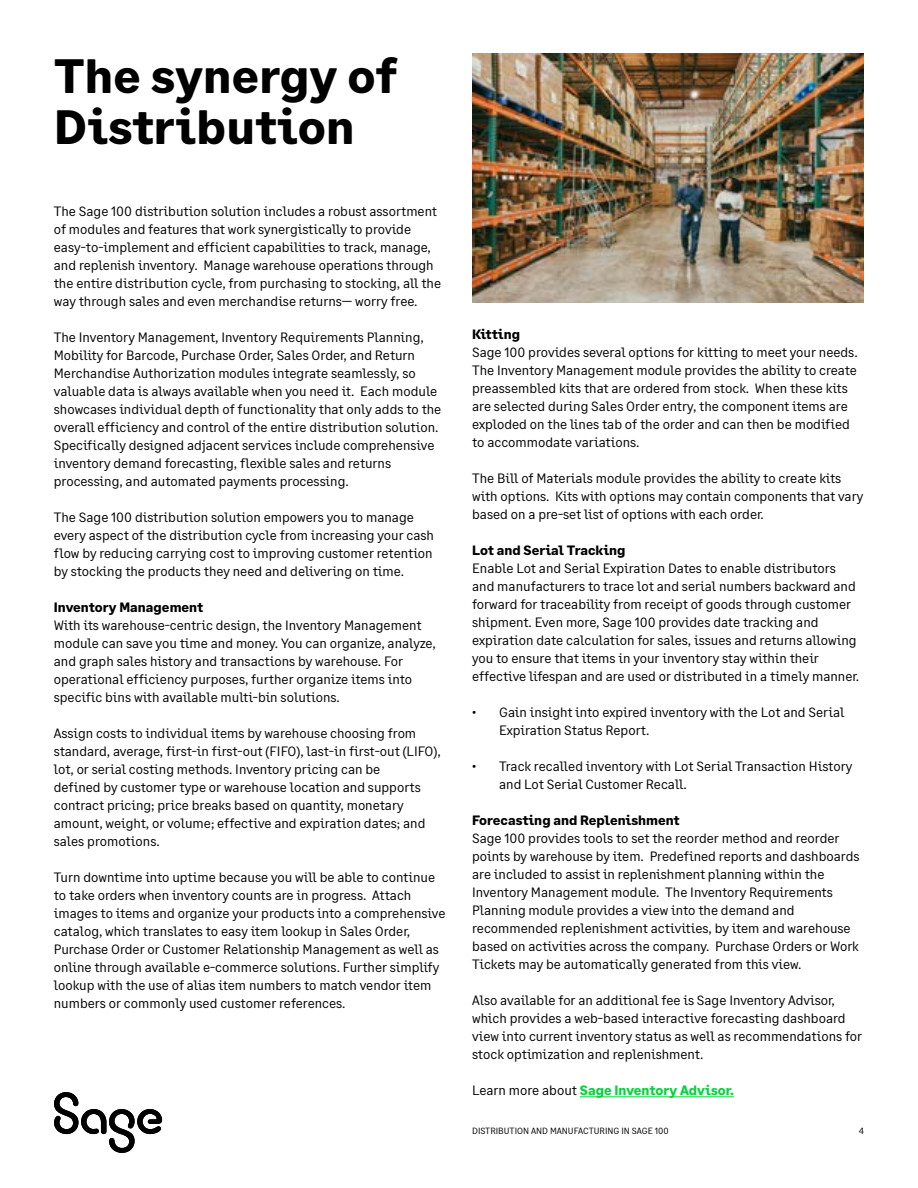
<style>
.page{position:relative;width:918px;height:1188px;background:#fff}
.page>*{position:absolute;margin:0;border:0;box-sizing:border-box;transform-origin:0 0}
.t1{font:700 48px/51px "Sage Text";letter-spacing:.005em;color:#000}
.t2{font:13.5px/18px "Sage Text";color:#000}
.t3{font:700 13.5px "Sage Text";color:#000}
.t4{font:700 13.5px "Sage Text";color:#00d639}
.t5{font:9px "Sage Text";color:#000}
.s1{font-weight:400;color:#000}
</style>
<div class="page">
<hr style="left:580px;top:1096px;width:154px;height:1px;background:#00d639">
<img style="left:472px;top:54px;width:392px;height:248px">
<svg style="left:54px;top:1092px;width:108px;height:61px"></svg>
<h1 class="t1" style="left:54px;top:51px;width:345px">The synergy of<br>Distribution</h1>
<p class="t2" style="left:54px;top:203px;width:389px">The Sage 100 distribution solution includes a robust assortment of modules and features that work synergistically to provide easy-to-implement and efficient capabilities to track, manage, and replenish inventory. Manage warehouse operations through the entire distribution cycle, from purchasing to stocking, all the way through sales and even merchandise returns— worry free.</p>
<p class="t2" style="left:54px;top:329px;width:389px">The Inventory Management, Inventory Requirements Planning, Mobility for Barcode, Purchase Order, Sales Order, and Return Merchandise Authorization modules integrate seamlessly, so valuable data is always available when you need it. Each module showcases individual depth of functionality that only adds to the overall efficiency and control of the entire distribution solution.<br>Specifically designed adjacent services include comprehensive inventory demand forecasting, flexible sales and returns processing, and automated payments processing.</p>
<p class="t2" style="left:54px;top:508px;width:382px">The Sage 100 distribution solution empowers you to manage every aspect of the distribution cycle from increasing your cash flow by reducing carrying cost to improving customer retention by stocking the products they need and delivering on time.</p>
<p class="t3" style="left:54px;top:599px;width:151px">Inventory Management</p>
<p class="t2" style="left:54px;top:616px;width:383px">With its warehouse-centric design, the Inventory Management module can save you time and money. You can organize, analyze, and graph sales history and transactions by warehouse. For operational efficiency purposes, further organize items into specific bins with available multi-bin solutions.</p>
<p class="t2" style="left:54px;top:724px;width:388px">Assign costs to individual items by warehouse choosing from standard, average, first-in first-out (FIFO), last-in first-out (LIFO), lot, or serial costing methods. Inventory pricing can be<br>defined by customer type or warehouse location and supports contract pricing; price breaks based on quantity, monetary amount, weight, or volume; effective and expiration dates; and sales promotions.</p>
<p class="t2" style="left:54px;top:868px;width:393px">Turn downtime into uptime because you will be able to continue to take orders when inventory counts are in progress. Attach images to items and organize your products into a comprehensive catalog, which translates to easy item lookup in Sales Order, Purchase Order or Customer Relationship Management as well as online through available e-commerce solutions. Further simplify lookup with the use of alias item numbers to match vendor item numbers or commonly used customer references.</p>
<p class="t3" style="left:472px;top:326px;width:49px">Kitting</p>
<p class="t2" style="left:472px;top:343px;width:387px">Sage 100 provides several options for kitting to meet your needs.<br>The Inventory Management module provides the ability to create preassembled kits that are ordered from stock. When these kits are selected during Sales Order entry, the component items are exploded on the lines tab of the order and can then be modified to accommodate variations.</p>
<p class="t2" style="left:472px;top:469px;width:393px">The Bill of Materials module provides the ability to create kits with options. Kits with options may contain components that vary based on a pre-set list of options with each order.</p>
<p class="t3" style="left:472px;top:542px;width:155px">Lot and Serial Tracking</p>
<p class="t2" style="left:472px;top:559px;width:389px">Enable Lot and Serial Expiration Dates to enable distributors and manufacturers to trace lot and serial numbers backward and forward for traceability from receipt of goods through customer shipment. Even more, Sage 100 provides date tracking and expiration date calculation for sales, issues and returns allowing you to ensure that items in your inventory stay within their effective lifespan and are used or distributed in a timely manner.</p>
<p class="t2" style="left:499px;top:703px;width:347px;text-indent:-27px">• Gain insight into expired inventory with the Lot and Serial<br>Expiration Status Report.</p>
<p class="t2" style="left:499px;top:757px;width:355px;text-indent:-27px">• Track recalled inventory with Lot Serial Transaction History and Lot Serial Customer Recall.</p>
<p class="t3" style="left:472px;top:812px;width:209px">Forecasting and Replenishment</p>
<p class="t2" style="left:472px;top:829px;width:389px">Sage 100 provides tools to set the reorder method and reorder points by warehouse by item. Predefined reports and dashboards are included to assist in replenishment planning within the Inventory Management module. The Inventory Requirements Planning module provides a view into the demand and recommended replenishment activities, by item and warehouse based on activities across the company. Purchase Orders or Work Tickets may be automatically generated from this view.</p>
<p class="t2" style="left:472px;top:991px;width:391px">Also available for an additional fee is Sage Inventory Advisor, which provides a web-based interactive forecasting dashboard view into current inventory status as well as recommendations for stock optimization and replenishment.</p>
<p class="t4" style="left:472px;top:1082px;width:263px"><span class="s1">Learn more about</span> Sage Inventory Advisor.</p>
<p class="t5" style="left:472px;top:1125px;width:198px">DISTRIBUTION AND MANUFACTURING IN SAGE 100</p>
<p class="t5" style="left:859px;top:1125px;width:7px">4</p>
</div>
